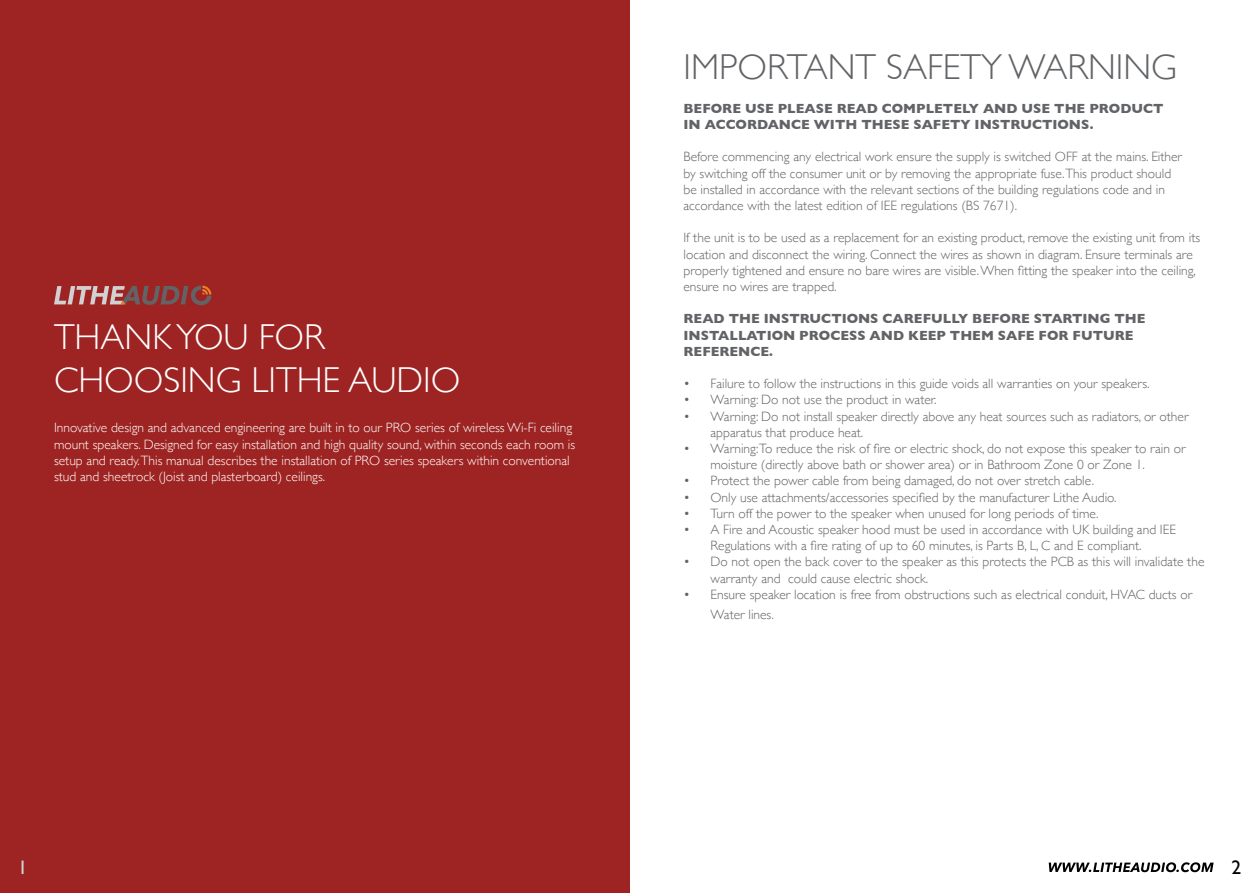
<style>
.page{position:relative;width:1259px;height:893px;background:#fff}
.page>*{position:absolute;margin:0;border:0;box-sizing:border-box;transform-origin:0 0}
.t1{font:300 36px/43.2px "Gill Sans";color:#fff}
.t2{font:300 36px "Gill Sans";color:#616366}
.t3{font:19.5px "Gill Sans";color:#d1d3d4}
.t4{font:19.5px "Gill Sans";color:#000}
.t5{font:300 13.5px/16.2px "Gill Sans";color:#616366}
.t6{font:300 13.5px/16.2px "Gill Sans";color:#fff}
.t7{font:700 13.5px/16.2px "Gill Sans";color:#616366}
</style>
<div class="page">
<div style="left:0;top:0;width:629px;height:893px;background:#9d2422"></div>
<svg style="left:54px;top:286px;width:157px;height:19px"></svg>
<svg style="left:1048px;top:862px;width:165px;height:10px"></svg>
<h1 class="t1" style="left:54px;top:314px;width:408px">THANK YOU FOR<br>CHOOSING LITHE AUDIO</h1>
<p class="t6" style="left:54px;top:419px;width:522px">Innovative design and advanced engineering are built in to our PRO series of wireless Wi-Fi ceiling mount speakers. Designed for easy installation and high quality sound, within seconds each room is setup and ready.This manual describes the installation of PRO series speakers within conventional stud and sheetrock (Joist and plasterboard) ceilings.</p>
<h1 class="t2" style="left:683px;top:39px;width:495px">IMPORTANT SAFETY WARNING</h1>
<p class="t7" style="left:683px;top:100px;width:481px">BEFORE USE PLEASE READ COMPLETELY AND USE THE PRODUCT<br>IN ACCORDANCE WITH THESE SAFETY INSTRUCTIONS.</p>
<p class="t5" style="left:683px;top:148px;width:500px">Before commencing any electrical work ensure the supply is switched OFF at the mains. Either by switching off the consumer unit or by removing the appropriate fuse.This product should be installed in accordance with the relevant sections of the building regulations code and in accordance with the latest edition of IEE regulations (BS 7671).</p>
<p class="t5" style="left:683px;top:229px;width:518px">If the unit is to be used as a replacement for an existing product, remove the existing unit from its location and disconnect the wiring. Connect the wires as shown in diagram. Ensure terminals are properly tightened and ensure no bare wires are visible. When fitting the speaker into the ceiling, ensure no wires are trapped.</p>
<p class="t7" style="left:683px;top:310px;width:463px">READ THE INSTRUCTIONS CAREFULLY BEFORE STARTING THE<br>INSTALLATION PROCESS AND KEEP THEM SAFE FOR FUTURE<br>REFERENCE.</p>
<p class="t5" style="left:683px;top:375px;width:467px">• Failure to follow the instructions in this guide voids all warranties on your speakers.</p>
<p class="t5" style="left:683px;top:391px;width:255px">• Warning: Do not use the product in water.</p>
<p class="t5" style="left:710px;top:407px;width:479px;text-indent:-27px">• Warning: Do not install speaker directly above any heat sources such as radiators, or other apparatus that produce heat.</p>
<p class="t5" style="left:710px;top:440px;width:476px;text-indent:-27px">• Warning:To reduce the risk of fire or electric shock, do not expose this speaker to rain or moisture (directly above bath or shower area) or in Bathroom Zone 0 or Zone 1.</p>
<p class="t5" style="left:683px;top:472px;width:412px">• Protect the power cable from being damaged, do not over stretch cable.</p>
<p class="t5" style="left:683px;top:488px;width:435px">• Only use attachments/accessories specified by the manufacturer Lithe Audio.</p>
<p class="t5" style="left:683px;top:505px;width:417px">• Turn off the power to the speaker when unused for long periods of time.</p>
<p class="t5" style="left:683px;top:521px;width:494px;text-align:center">• A Fire and Acoustic speaker hood must be used in accordance with UK building and IEE<br>Regulations with a fire rating of up to 60 minutes, is Parts B, L, C and E compliant.</p>
<p class="t5" style="left:710px;top:553px;width:495px;text-indent:-27px">• Do not open the back cover to the speaker as this protects the PCB as this will invalidate the warranty and could cause electric shock.</p>
<p class="t5" style="left:710px;top:584px;width:483px;line-height:19.8px;text-indent:-27px">• Ensure speaker location is free from obstructions such as electrical conduit, HVAC ducts or<br>Water lines.</p>
<h2 class="t3" style="left:18px;top:856px;width:11px">1</h2>
<h2 class="t4" style="left:1231px;top:856px;width:11px">2</h2>
</div>
